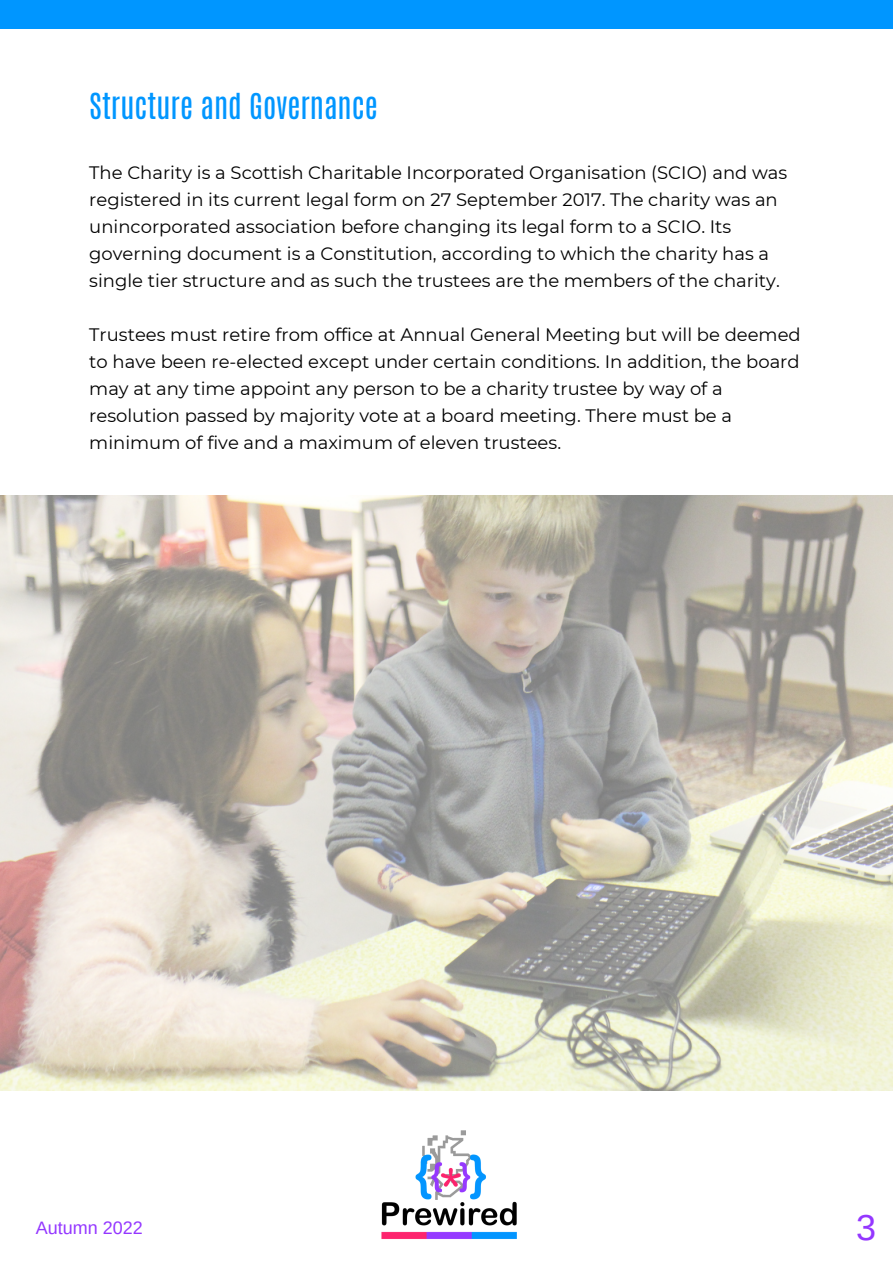
<style>
.page{position:relative;width:893px;height:1264px;background:#fff}
.page>*{position:absolute;margin:0;border:0;box-sizing:border-box;transform-origin:0 0}
.t1{font:36px "Arimo";color:#9437ff}
.t2{font:29.85px "Antonio";color:#0096ff}
.t3{font:18px/27px "Montserrat";color:#000}
.t4{font:18px "Arimo";color:#9437ff}
</style>
<div class="page">
<div style="left:0;top:0;width:892px;height:28px;background:#0096ff"></div>
<img style="left:381px;top:1130px;width:136px;height:109px">
<img style="left:0;top:496px;width:892px;height:594px">
<h2 class="t2" style="left:89px;top:85px;width:290px">Structure and Governance</h2>
<p class="t3" style="left:89px;top:159px;width:699px">The Charity is a Scottish Charitable Incorporated Organisation (SCIO) and was registered in its current legal form on 27 September 2017. The charity was an unincorporated association before changing its legal form to a SCIO. Its governing document is a Constitution, according to which the charity has a single tier structure and as such the trustees are the members of the charity.</p>
<p class="t3" style="left:89px;top:321px;width:713px">Trustees must retire from office at Annual General Meeting but will be deemed to have been re-elected except under certain conditions. In addition, the board may at any time appoint any person to be a charity trustee by way of a resolution passed by majority vote at a board meeting. There must be a minimum of five and a maximum of eleven trustees.</p>
<p class="t4" style="left:36px;top:1217px;width:108px">Autumn 2022</p>
<h1 class="t1" style="left:856px;top:1207px;width:21px">3</h1>
</div>
